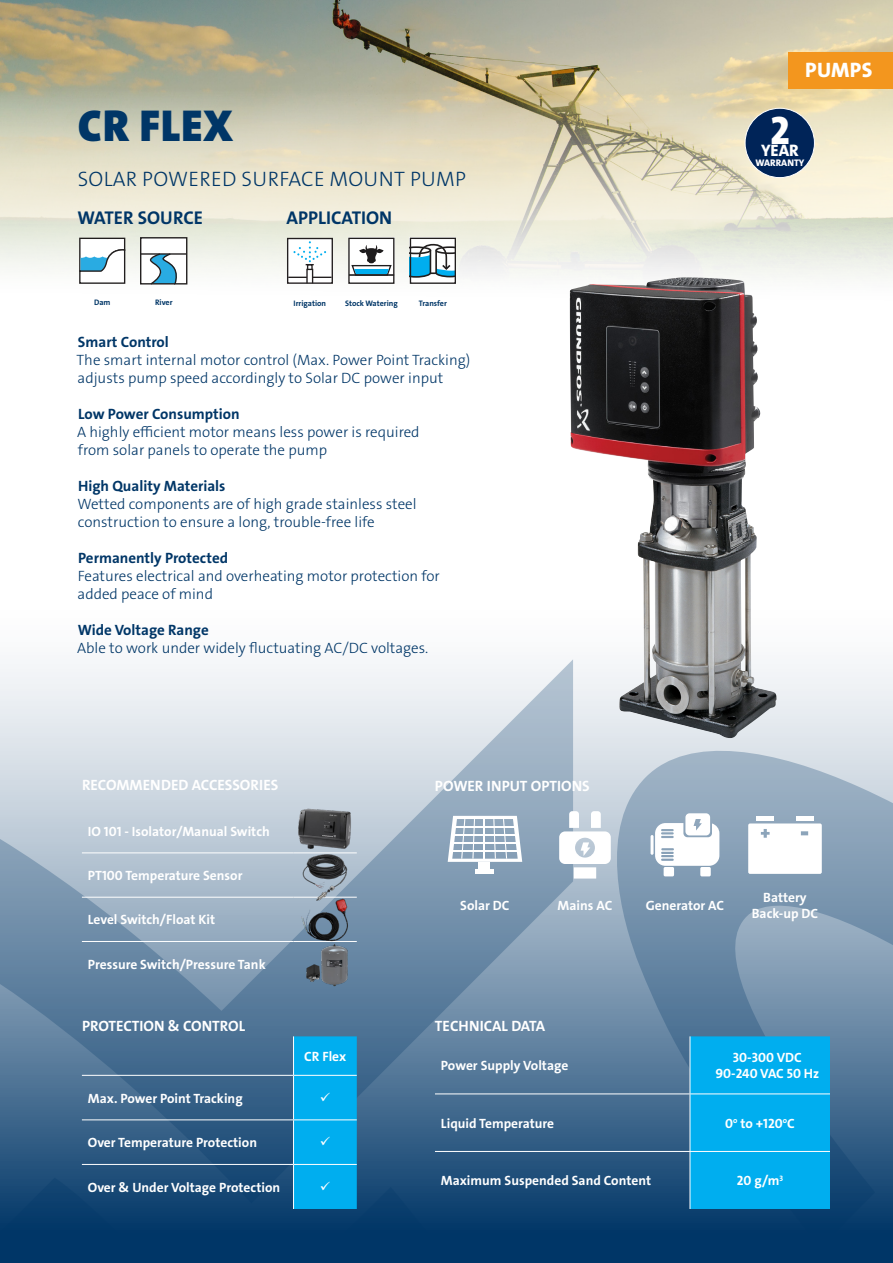
<style>
.page{position:relative;width:893px;height:1263px;background:#fff}
.page>*{position:absolute;margin:0;border:0;box-sizing:border-box;transform-origin:0 0}
.t1{font:45px "Grundfos The Sans V2 OT 9 BL";letter-spacing:.015em;color:#003667}
.t2{font:40.05px "Grundfos The Sans V2 OT 8 XB";color:#fff}
.t3{font:21px "Grundfos The Sans V2 OT 3 L";letter-spacing:.015em;color:#003667}
.t4{font:21px "Grundfos The Sans V2 OT 8 XB";letter-spacing:.015em;color:#fff}
.t5{font:18.6px "Grundfos The Sans V2 OT 7 B";color:#003667}
.t6{font:16.65px "Grundfos The Sans V2 OT 8 XB";color:#fff}
.t7{font:15px/18px "Grundfos The Sans V2 OT 3 L";color:#003667}
.t8{font:15px "Grundfos The Sans V2 OT 7 B";color:#fff}
.t9{font:13.5px/16.2px "Grundfos The Sans V2 OT 7 B";color:#fff;text-align:center}
.t10{font:9.6px "Grundfos The Sans V2 OT 8 XB";color:#fff}
.t11{font:7.95px "Grundfos The Sans V2 OT 7 B";color:#003667}
.s1{font-family:"Grundfos The Sans V2 OT 7 B"}
</style>
<div class="page">
<svg style="left:0;top:738px;width:893px;height:525px;background:#547899"></svg>
<div style="left:0;top:1247px;width:167px;height:13px;background:#003667"></div>
<svg style="left:0;top:662px;width:573px;height:585px;background:#89a1b8"></svg>
<svg style="left:617px;top:664px;width:276px;height:583px;background:#849eb5"></svg>
<img style="left:0;top:0;width:893px;height:325px">
<div style="left:788px;top:53px;width:105px;height:36px;background:#f3961e"></div>
<svg style="left:79px;top:238px;width:46px;height:46px"></svg>
<svg style="left:140px;top:237px;width:47px;height:47px"></svg>
<hr style="left:141px;top:253px;width:45px;height:2px;background:#211e1e">
<div style="left:288px;top:238px;width:44px;height:45px;background:#fff"></div>
<div style="left:287px;top:238px;width:46px;height:46px;border:1px solid #231f20"></div>
<div style="left:306px;top:269px;width:7px;height:15px;border:1px solid #231f20"></div>
<svg style="left:293px;top:241px;width:33px;height:29px"></svg>
<svg style="left:288px;top:277px;width:19px;height:1px"></svg>
<svg style="left:313px;top:277px;width:19px;height:1px"></svg>
<div style="left:348px;top:238px;width:46px;height:46px;background:#fff"></div>
<div style="left:348px;top:238px;width:46px;height:46px;border:1px solid #211e1e"></div>
<hr style="left:349px;top:274px;width:45px;height:2px;background:#211e1e">
<svg style="left:351px;top:245px;width:42px;height:31px"></svg>
<div style="left:410px;top:238px;width:46px;height:46px;background:#fff"></div>
<div style="left:410px;top:238px;width:46px;height:46px;border:1px solid #211e1e"></div>
<svg style="left:410px;top:244px;width:46px;height:34px"></svg>
<div style="left:745px;top:108px;width:69px;height:70px;background:#002458;border-radius:50%"></div>
<div style="left:745px;top:108px;width:70px;height:70px;border:1px solid #fff;border-radius:50%"></div>
<hr style="left:82px;top:852px;width:212px;height:1px;background:#fff">
<hr style="left:294px;top:852px;width:63px;height:1px;background:#fff">
<hr style="left:82px;top:897px;width:212px;height:1px;background:#fff">
<hr style="left:294px;top:897px;width:63px;height:1px;background:#fff">
<hr style="left:82px;top:941px;width:212px;height:1px;background:#fff">
<hr style="left:294px;top:941px;width:63px;height:1px;background:#fff">
<hr style="left:293px;top:1036px;width:1px;height:39px;background:#fff">
<hr style="left:82px;top:1075px;width:212px;height:1px;background:#fff">
<hr style="left:293px;top:1076px;width:1px;height:43px;background:#fff">
<hr style="left:82px;top:1119px;width:212px;height:1px;background:#fff">
<hr style="left:293px;top:1120px;width:1px;height:44px;background:#fff">
<hr style="left:82px;top:1164px;width:212px;height:1px;background:#fff">
<hr style="left:293px;top:1165px;width:1px;height:44px;background:#fff">
<svg style="left:690px;top:1036px;width:203px;height:224px;background:#0f80b7"></svg>
<hr style="left:690px;top:1036px;width:1px;height:57px;background:#fff">
<hr style="left:435px;top:1093px;width:255px;height:1px;background:#fff">
<hr style="left:690px;top:1093px;width:140px;height:1px;background:#fff">
<hr style="left:690px;top:1094px;width:1px;height:57px;background:#fff">
<hr style="left:435px;top:1151px;width:255px;height:1px;background:#fff">
<hr style="left:690px;top:1151px;width:140px;height:1px;background:#fff">
<hr style="left:690px;top:1152px;width:1px;height:57px;background:#fff">
<img style="left:570px;top:277px;width:206px;height:461px">
<div style="left:478px;top:862px;width:12px;height:9px;background:#fff"></div>
<div style="left:475px;top:869px;width:18px;height:5px;background:#fff"></div>
<svg style="left:448px;top:816px;width:74px;height:46px"></svg>
<hr style="left:454px;top:826px;width:60px;height:1px;background:#fff">
<hr style="left:453px;top:834px;width:62px;height:1px;background:#fff">
<hr style="left:452px;top:842px;width:64px;height:1px;background:#fff">
<hr style="left:451px;top:850px;width:66px;height:1px;background:#fff">
<svg style="left:559px;top:811px;width:52px;height:67px"></svg>
<hr style="left:651px;top:835px;width:2px;height:20px;background:#fff">
<div style="left:664px;top:867px;width:10px;height:9px;background:#fff;border-radius:2px"></div>
<svg style="left:655px;top:813px;width:64px;height:53px"></svg>
<div style="left:700px;top:867px;width:11px;height:9px;background:#fff;border-radius:2px"></div>
<svg style="left:748px;top:823px;width:74px;height:51px"></svg>
<div style="left:757px;top:816px;width:17px;height:5px;background:#fff"></div>
<div style="left:796px;top:816px;width:17px;height:5px;background:#fff"></div>
<img style="left:298px;top:807px;width:54px;height:43px">
<img style="left:301px;top:898px;width:52px;height:43px">
<img style="left:321px;top:943px;width:27px;height:43px">
<img style="left:306px;top:964px;width:13px;height:18px">
<img style="left:303px;top:854px;width:45px;height:48px">
<svg style="left:294px;top:1036px;width:279px;height:224px;background:#246793"></svg>
<p class="t1" style="left:78px;top:97px;width:157px">CR FLEX</p>
<p class="t3" style="left:78px;top:165px;width:390px">SOLAR POWERED SURFACE MOUNT PUMP</p>
<p class="t5" style="left:78px;top:206px;width:127px">WATER SOURCE</p>
<p class="t5" style="left:287px;top:206px;width:107px">APPLICATION</p>
<p class="t11" style="left:94px;top:297px;width:18px">Dam</p>
<p class="t11" style="left:155px;top:297px;width:19px">River</p>
<p class="t11" style="left:294px;top:298px;width:34px">Irrigation</p>
<p class="t11" style="left:345px;top:298px;width:54px">Stock Watering</p>
<p class="t11" style="left:419px;top:298px;width:30px">Transfer</p>
<p class="t7" style="left:77px;top:333px;width:395px"><span class="s1">Smart Control<br></span>The smart internal motor control (Max. Power Point Tracking) adjusts pump speed accordingly to Solar DC power input</p>
<p class="t7" style="left:77px;top:405px;width:344px"><span class="s1">Low Power Consumption<br></span>A highly efficient motor means less power is required from solar panels to operate the pump</p>
<p class="t7" style="left:77px;top:477px;width:341px"><span class="s1">High Quality Materials<br></span>Wetted components are of high grade stainless steel construction to ensure a long, trouble-free life</p>
<p class="t7" style="left:78px;top:549px;width:364px"><span class="s1">Permanently Protected<br></span>Features electrical and overheating motor protection for added peace of mind</p>
<p class="t7" style="left:77px;top:621px;width:353px"><span class="s1">Wide Voltage Range<br></span>Able to work under widely fluctuating AC/DC voltages.</p>
<p class="t8" style="left:82px;top:775px;width:198px">RECOMMENDED ACCESSORIES</p>
<p class="t8" style="left:435px;top:776px;width:156px">POWER INPUT OPTIONS</p>
<p class="t4" style="left:805px;top:57px;width:68px">PUMPS</p>
<p class="t2" style="left:770px;top:104px;width:21px">2</p>
<p class="t6" style="left:761px;top:140px;width:39px">YEAR</p>
<p class="t10" style="left:755px;top:156px;width:50px">WARRANTY</p>
<p class="t9" style="left:88px;top:823px;width:183px">IO 101 - Isolator/Manual Switch</p>
<p class="t9" style="left:88px;top:867px;width:156px">PT100 Temperature Sensor</p>
<p class="t9" style="left:88px;top:912px;width:129px">Level Switch/Float Kit</p>
<p class="t9" style="left:88px;top:956px;width:179px">Pressure Switch/Pressure Tank</p>
<p class="t9" style="left:460px;top:898px;width:51px">Solar DC</p>
<p class="t9" style="left:558px;top:898px;width:56px">Mains AC</p>
<p class="t9" style="left:646px;top:898px;width:80px">Generator AC</p>
<p class="t9" style="left:752px;top:889px;width:68px">Battery<br>Back-up DC</p>
<p class="t8" style="left:82px;top:1016px;width:165px">PROTECTION &amp; CONTROL</p>
<p class="t8" style="left:435px;top:1016px;width:112px">TECHNICAL DATA</p>
<p class="t9" style="left:304px;top:1048px;width:43px">CR Flex</p>
<p class="t9" style="left:441px;top:1057px;width:129px">Power Supply Voltage</p>
<p class="t9" style="left:733px;top:1049px;width:70px">30-300 VDC</p>
<p class="t9" style="left:715px;top:1066px;width:105px">90-240 VAC 50 Hz</p>
<p class="t9" style="left:88px;top:1090px;width:156px">Max. Power Point Tracking</p>
<p class="t9" style="left:88px;top:1134px;width:171px">Over Temperature Protection</p>
<p class="t9" style="left:88px;top:1179px;width:194px">Over &amp; Under Voltage Protection</p>
<p class="t9" style="left:441px;top:1115px;width:115px">Liquid Temperature</p>
<p class="t9" style="left:725px;top:1115px;width:71px">0<sup>o</sup> to +120<sup>o</sup>C</p>
<p class="t9" style="left:441px;top:1173px;width:212px">Maximum Suspended Sand Content</p>
<p class="t9" style="left:737px;top:1173px;width:48px">20 g/m<sup>3</sup></p>
</div>
